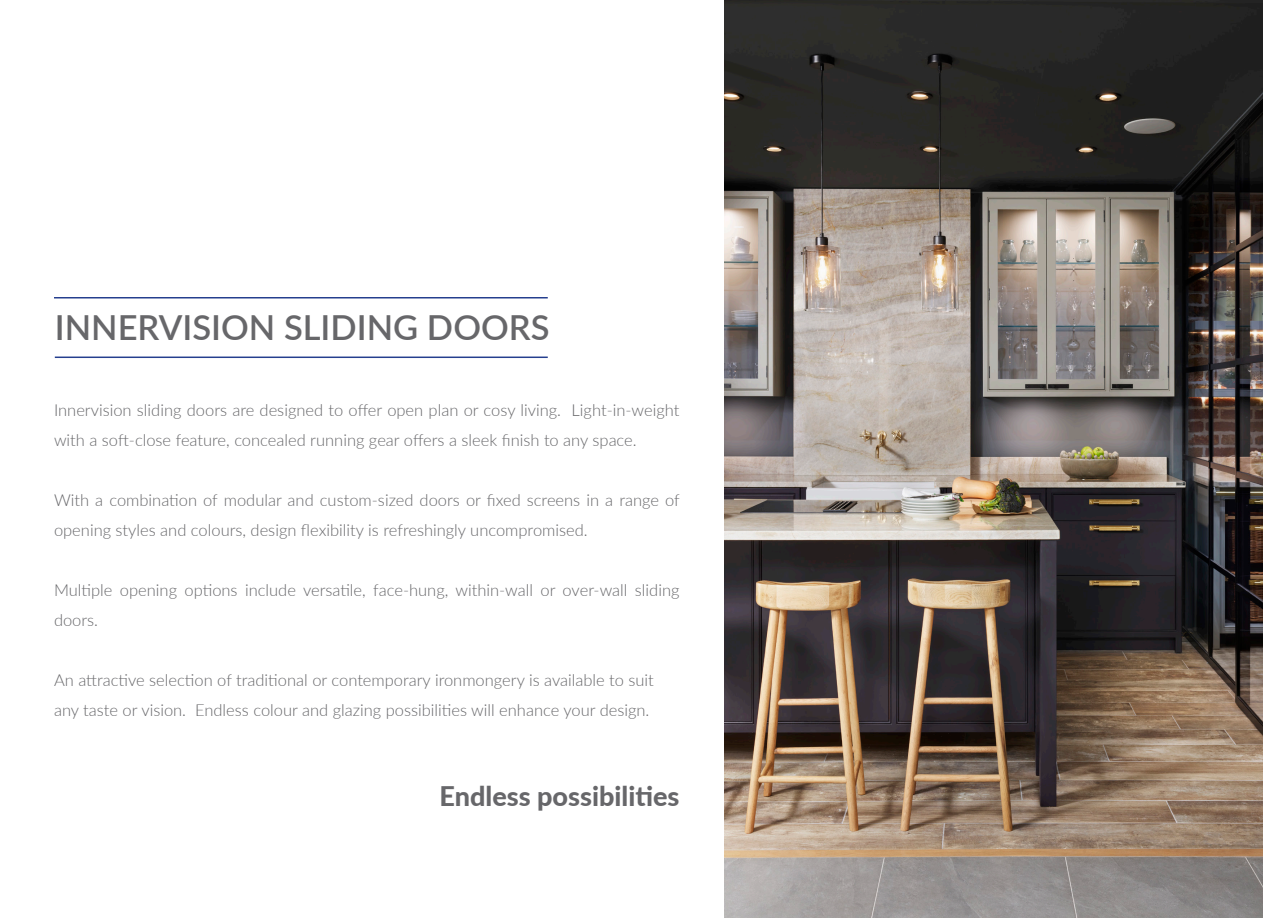
<style>
.page{position:relative;width:1263px;height:918px;background:#fff}
.page>*{position:absolute;margin:0;border:0;box-sizing:border-box;transform-origin:0 0}
.t1{font:600 34.5px "Lato";color:#67676a}
.t2{font:800 27px "Lato";color:#67676a}
.t3{font:300 16.5px/30px "Lato";color:#67676a}
</style>
<div class="page">
<hr style="left:54px;top:297px;width:494px;height:1px;background:#253f8e">
<hr style="left:55px;top:357px;width:493px;height:1px;background:#253f8e">
<img style="left:725px;top:0;width:538px;height:918px">
<p class="t1" style="left:55px;top:303px;width:496px">INNERVISION SLIDING DOORS</p>
<p class="t3" style="left:54px;top:395px;width:627px">Innervision sliding doors are designed to offer open plan or cosy living. Light-in-weight with a soft-close feature, concealed running gear offers a sleek finish to any space.</p>
<p class="t3" style="left:54px;top:485px;width:627px">With a combination of modular and custom-sized doors or fixed screens in a range of opening styles and colours, design flexibility is refreshingly uncompromised.</p>
<p class="t3" style="left:54px;top:575px;width:627px">Multiple opening options include versatile, face-hung, within-wall or over-wall sliding doors.</p>
<p class="t3" style="left:54px;top:665px;width:601px">An attractive selection of traditional or contemporary ironmongery is available to suit any taste or vision. Endless colour and glazing possibilities will enhance your design.</p>
<p class="t2" style="left:439px;top:776px;width:241px">Endless possibilities</p>
</div>
